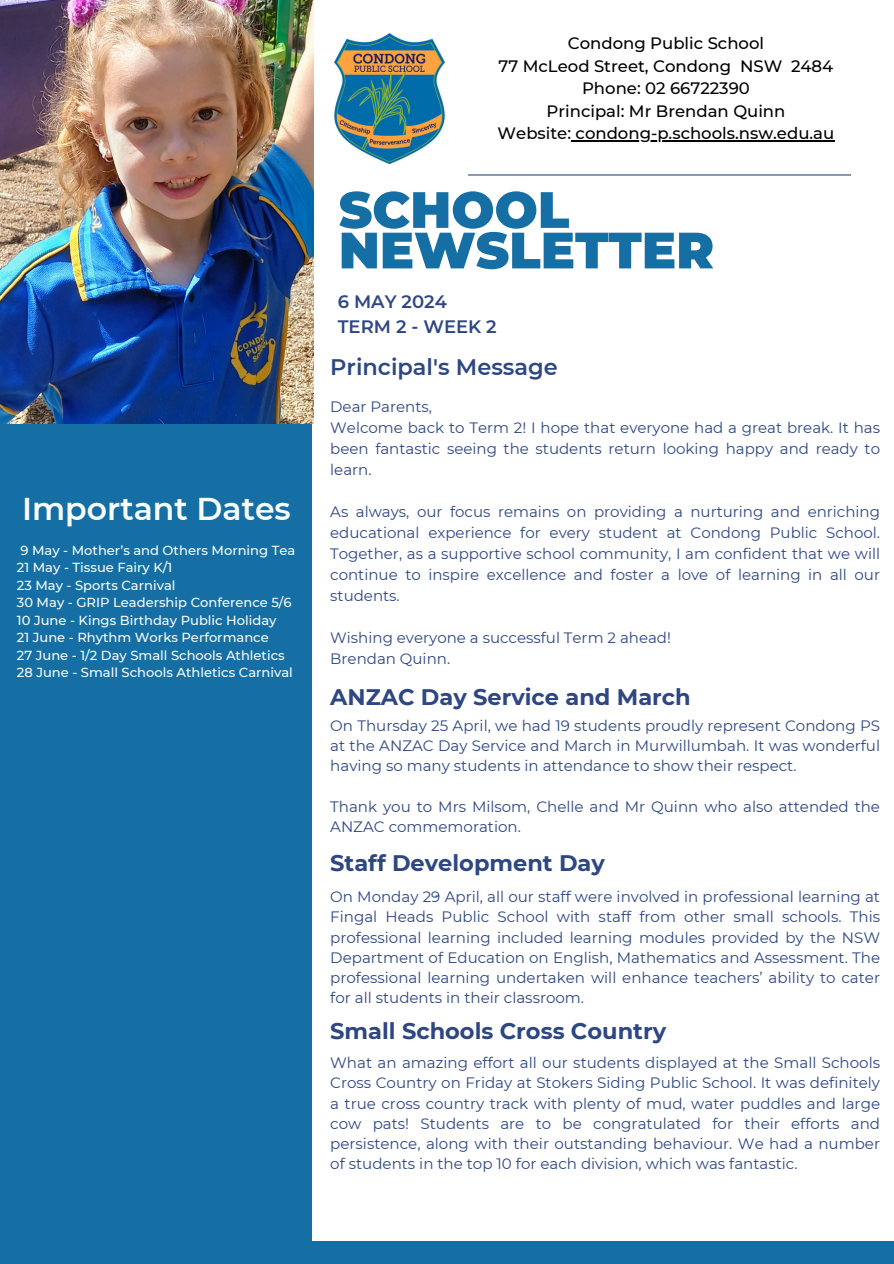
<style>
.page{position:relative;width:894px;height:1264px;background:#fff}
.page>*{position:absolute;margin:0;border:0;box-sizing:border-box;transform-origin:0 0}
.t1{font:900 51px/40.5px "Montserrat";color:#156fa4}
.t2{font:600 31.5px "Montserrat";color:#fafdfe}
.t3{font:700 22.5px "Montserrat";color:#2e4783}
.t4{font:600 22.5px "Montserrat";color:#2e4783}
.t5{font:600 18px/24.8px "Montserrat";color:#2e4783}
.t6{font:500 16.5px/22.5px "Montserrat";color:#000;text-align:center}
.t7{font:15px/20.2px "Montserrat";color:#2e4783;text-align:justify}
.t8{font:500 13.05px "Montserrat";color:#fafdfe}
</style>
<div class="page">
<div style="left:0;top:194px;width:312px;height:1046px;background:#156fa4"></div>
<div style="left:0;top:1240px;width:893px;height:23px;background:#156fa4"></div>
<img style="left:0;top:0;width:313px;height:423px">
<hr style="left:468px;top:174px;width:382px;height:1px;background:#2e4783">
<img style="left:334px;top:34px;width:110px;height:129px">
<hr style="left:571px;top:140px;width:263px;height:1px;background:#000">
<h6 class="t2" style="left:22px;top:489px;width:270px">Important Dates</h6>
<p class="t8" style="left:20px;top:542px;width:276px">9 May - Mother’s and Others Morning Tea</p>
<p class="t8" style="left:17px;top:559px;width:157px">21 May - Tissue Fairy K/1</p>
<p class="t8" style="left:17px;top:577px;width:160px">23 May - Sports Carnival</p>
<h5 class="t8" style="left:17px;top:594px;width:276px">30 May - GRIP Leadership Conference 5/6</h5>
<h1 class="t8" style="left:17px;top:612px;width:261px">10 June - Kings Birthday Public Holiday</h1>
<h4 class="t8" style="left:17px;top:629px;width:253px">21 June - Rhythm Works Performance</h4>
<h3 class="t8" style="left:17px;top:647px;width:269px">27 June - 1/2 Day Small Schools Athletics</h3>
<h6 class="t8" style="left:17px;top:664px;width:277px">28 June - Small Schools Athletics Carnival</h6>
<h6 class="t6" style="left:497px;top:32px;width:338px">Condong Public School<br>77 McLeod Street, Condong NSW 2484<br>Phone: 02 66722390<br>Principal: Mr Brendan Quinn<br>Website: condong-p.schools.nsw.edu.au</h6>
<p class="t1" style="left:338px;top:189px;width:377px">SCHOOL<br>NEWSLETTER</p>
<p class="t5" style="left:337px;top:289px;width:160px">6 MAY 2024<br>TERM 2 - WEEK 2</p>
<p class="t4" style="left:330px;top:353px;width:229px">Principal's Message</p>
<p class="t7" style="left:330px;top:396px;width:551px;line-height:21px;text-align:left">Dear Parents,<br>Welcome back to Term 2! I hope that everyone had a great break. It has been fantastic seeing the students return looking happy and ready to learn.</p>
<p class="t7" style="left:330px;top:501px;width:551px;line-height:21px">As always, our focus remains on providing a nurturing and enriching educational experience for every student at Condong Public School.<br>Together, as a supportive school community, I am confident that we will continue to inspire excellence and foster a love of learning in all our students.</p>
<p class="t7" style="left:330px;top:627px;width:342px;line-height:21px">Wishing everyone a successful Term 2 ahead!<br>Brendan Quinn.</p>
<h3 class="t3" style="left:330px;top:683px;width:362px">ANZAC Day Service and March</h3>
<h6 class="t7" style="left:330px;top:715px;width:551px">On Thursday 25 April, we had 19 students proudly represent Condong PS at the ANZAC Day Service and March in Murwillumbah. It was wonderful having so many students in attendance to show their respect.</h6>
<h3 class="t7" style="left:330px;top:796px;width:551px">Thank you to Mrs Milsom, Chelle and Mr Quinn who also attended the<br>ANZAC commemoration.</h3>
<h6 class="t3" style="left:330px;top:849px;width:276px">Staff Development Day</h6>
<h6 class="t7" style="left:330px;top:886px;width:551px">On Monday 29 April, all our staff were involved in professional learning at Fingal Heads Public School with staff from other small schools. This professional learning included learning modules provided by the NSW Department of Education on English, Mathematics and Assessment. The professional learning undertaken will enhance teachers’ ability to cater for all students in their classroom.</h6>
<h6 class="t3" style="left:330px;top:1017px;width:337px">Small Schools Cross Country</h6>
<p class="t7" style="left:330px;top:1052px;width:551px">What an amazing effort all our students displayed at the Small Schools Cross Country on Friday at Stokers Siding Public School. It was definitely a true cross country track with plenty of mud, water puddles and large cow pats! Students are to be congratulated for their efforts and persistence, along with their outstanding behaviour. We had a number of students in the top 10 for each division, which was fantastic.</p>
</div>
